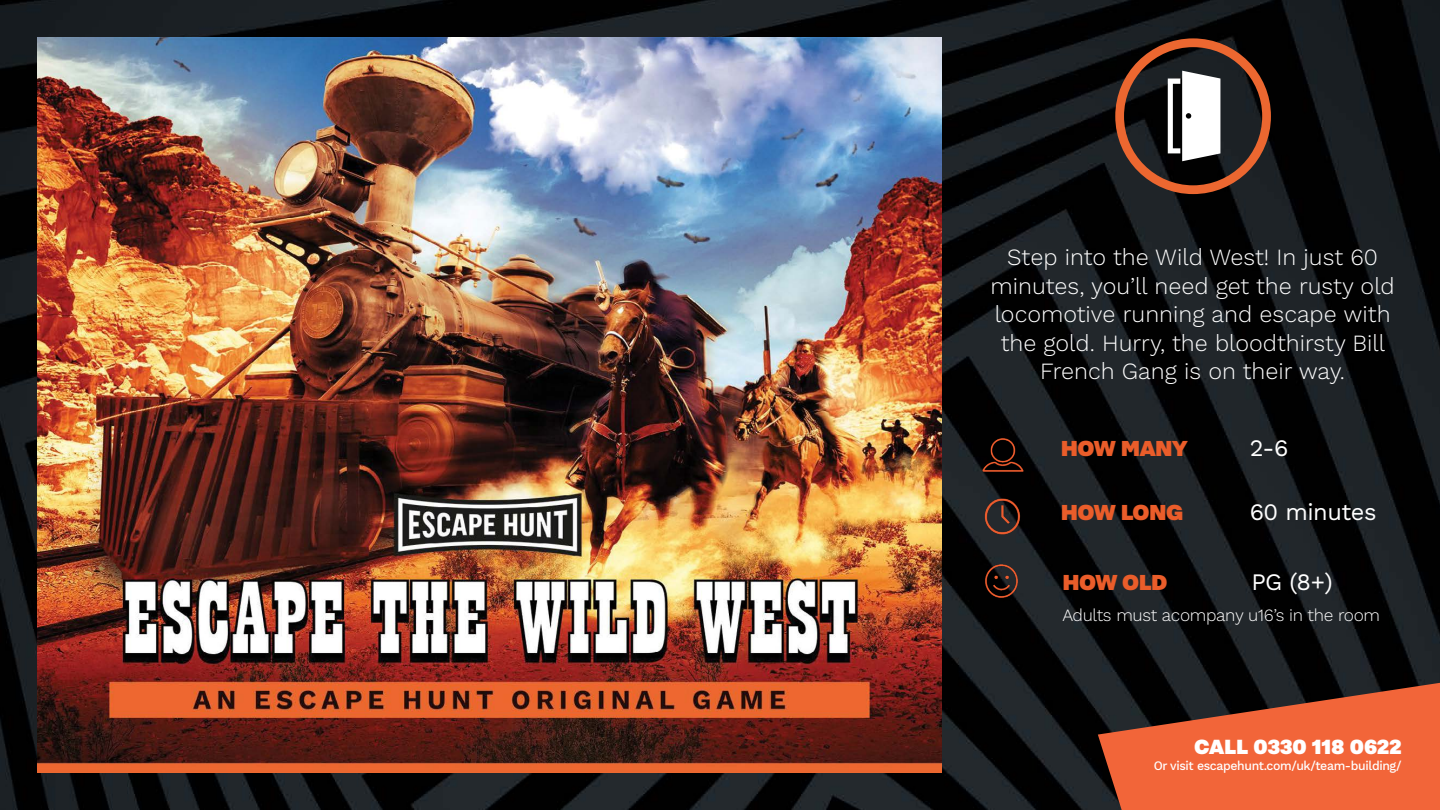
<style>
.page{position:relative;width:1440px;height:810px;background:#fff}
.page>*{position:absolute;margin:0;border:0;box-sizing:border-box;transform-origin:0 0}
.t1{font:900 27px "Nitti Grotesk";letter-spacing:-.02em;color:#ea5d2a}
.t2{font:900 25.5px "Nitti Grotesk";color:#fff}
.t3{font:23.62px "Work Sans";letter-spacing:-.02em;color:#fff}
.t4{font:300 23.25px/28.5px "Work Sans";color:#fff;text-align:center}
.t5{font:300 17.25px "Work Sans";letter-spacing:-.02em;color:#fff}
.t6{font:300 13.5px "Work Sans";color:#fff}
.t7{font:500 12.75px "Work Sans";letter-spacing:-.03em;color:#fff;scale:.96 1}
</style>
<div class="page">
<img style="left:0;top:0;width:1440px;height:810px">
<svg style="left:1115px;top:38px;width:156px;height:156px;background:#56433b"></svg>
<img style="left:38px;top:38px;width:903px;height:734px">
<img style="left:980px;top:496px;width:44px;height:40px">
<img style="left:983px;top:562px;width:37px;height:38px">
<img style="left:980px;top:434px;width:44px;height:41px">
<svg style="left:1098px;top:683px;width:342px;height:127px;background:#bf5331"></svg>
<p class="t4" style="left:991px;top:244px;width:406px">Step into the Wild West! In just 60 minutes, you’ll need get the rusty old locomotive running and escape with the gold. Hurry, the bloodthirsty Bill French Gang is on their way.</p>
<p class="t1" style="left:1061px;top:432px;width:128px">HOW MANY</p>
<p class="t3" style="left:1250px;top:430px;width:40px">2-6</p>
<p class="t1" style="left:1061px;top:496px;width:124px">HOW LONG</p>
<p class="t3" style="left:1250px;top:494px;width:128px">60 minutes</p>
<p class="t1" style="left:1062px;top:566px;width:107px">HOW OLD</p>
<p class="t3" style="left:1251px;top:564px;width:83px">PG (8+)</p>
<p class="t5" style="left:1062px;top:605px;width:319px">Adults must acompany u16’s in the room</p>
<p class="t2" style="left:1194px;top:731px;width:209px">CALL 0330 118 0622</p>
<p class="t7" style="left:1154px;top:759px;width:260px">Or visit escapehunt.com/uk/team-building/</p>
<p class="t6" style="left:1375px;top:761px;width:14px">14</p>
</div>
